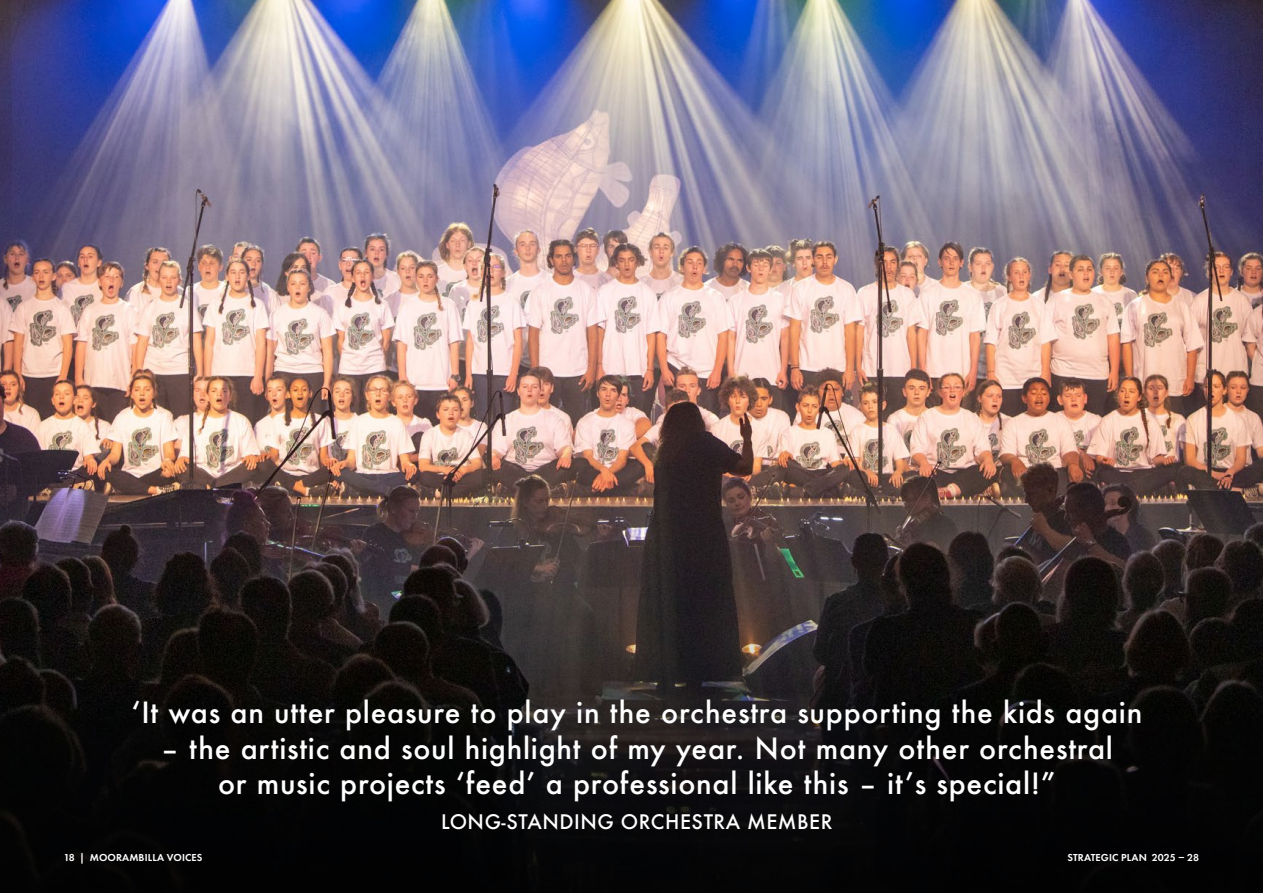
<style>
.page{position:relative;width:1263px;height:893px;background:#fff}
.page>*{position:absolute;margin:0;border:0;box-sizing:border-box;transform-origin:0 0}
.t1{font:500 28.5px/35.2px "Futura";letter-spacing:.025em;color:#fff;text-align:center}
.t2{font:500 19.5px "Futura";letter-spacing:.025em;color:#fff}
.t3{font:600 10.5px "Futura PT";letter-spacing:.01em;color:#fff}
</style>
<div class="page">
<img style="left:0;top:0;width:1262px;height:561px">
<svg style="left:0;top:561px;width:1262px;height:332px;background:#110f0f"></svg>
<hr style="left:1262px;top:0;width:1px;height:893px;background:#939598">
<p class="t1" style="left:131px;top:695px;width:1012px">‘It was an utter pleasure to play in the orchestra supporting the kids again</p>
<p class="t1" style="left:161px;top:730px;width:954px">– the artistic and soul highlight of my year. Not many other orchestral or music projects ‘feed’ a professional like this – it’s special!”</p>
<p class="t2" style="left:441px;top:809px;width:393px">LONG-STANDING ORCHESTRA MEMBER</p>
<p class="t3" style="left:64px;top:851px;width:140px">18 | MOORAMBILLA VOICES</p>
<p class="t3" style="left:1067px;top:851px;width:133px">STRATEGIC PLAN 2025 – 28</p>
</div>
